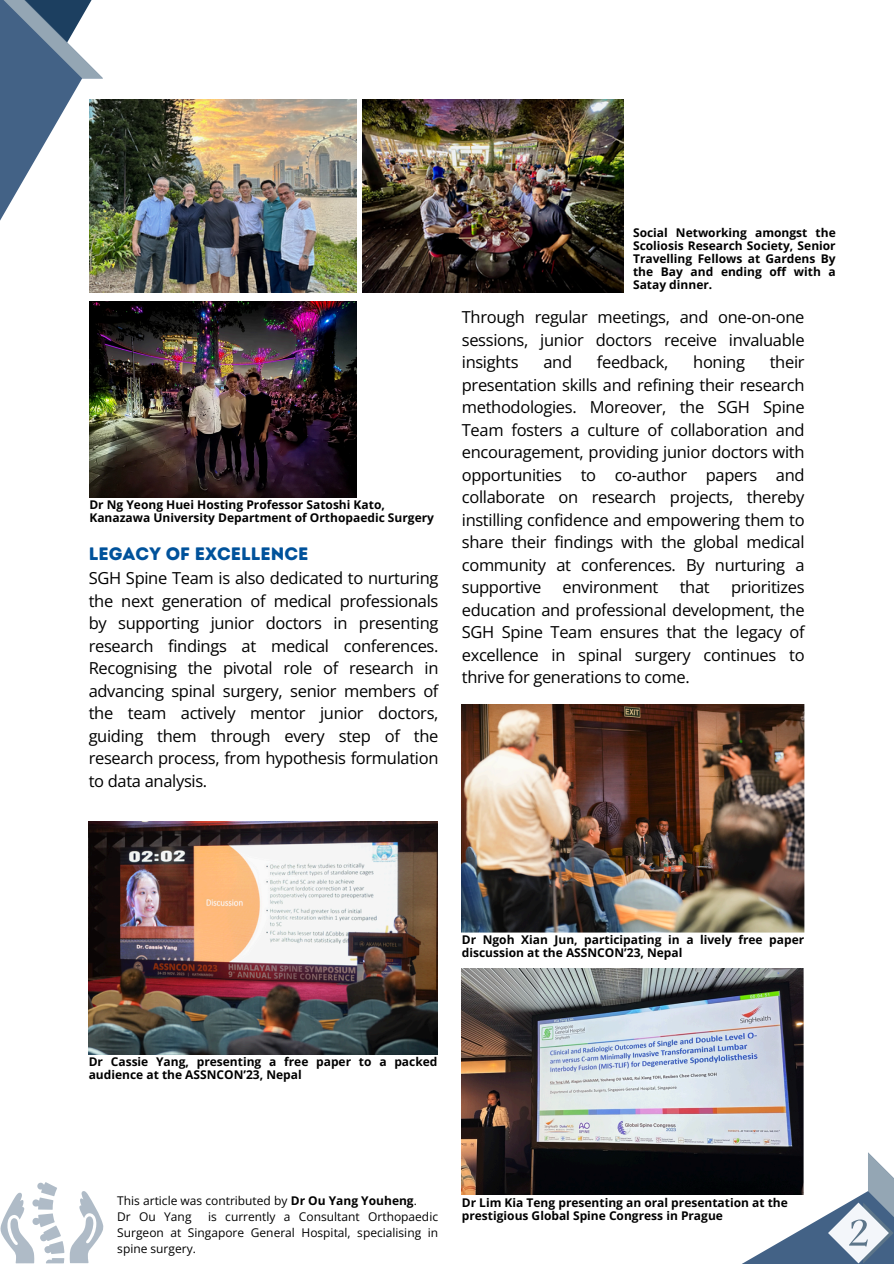
<style>
.page{position:relative;width:894px;height:1264px;background:#fff}
.page>*{position:absolute;margin:0;border:0;box-sizing:border-box;transform-origin:0 0}
.t1{font:18px "Intro Rust Base";color:#00529b}
.t2{font:16.5px/22.5px "Open Sans";letter-spacing:-.02em;color:#000;text-align:justify}
.t3{font:700 12px/13px "Open Sans";color:#000}
.t4{font:12px/16px "Open Sans";color:#000;text-align:justify}
.s1{font-weight:700}
</style>
<div class="page">
<svg style="left:0;top:0;width:104px;height:221px"></svg>
<svg style="left:603px;top:1152px;width:290px;height:111px"></svg>
<img style="left:89px;top:100px;width:267px;height:192px">
<img style="left:362px;top:100px;width:261px;height:192px">
<img style="left:89px;top:301px;width:267px;height:196px">
<img style="left:461px;top:704px;width:342px;height:228px">
<img style="left:89px;top:821px;width:348px;height:233px">
<img style="left:461px;top:968px;width:342px;height:225px">
<svg style="left:0;top:1182px;width:103px;height:80px"></svg>
<p class="t3" style="left:89px;top:498px;width:346px">Dr Ng Yeong Huei Hosting Professor Satoshi Kato,<br>Kanazawa University Department of Orthopaedic Surgery</p>
<h1 class="t1" style="left:89px;top:543px;width:221px">LEGACY OF EXCELLENCE</h1>
<h1 class="t2" style="left:89px;top:566px;width:351px">SGH Spine Team is also dedicated to nurturing the next generation of medical professionals by supporting junior doctors in presenting research findings at medical conferences.<br>Recognising the pivotal role of research in advancing spinal surgery, senior members of the team actively mentor junior doctors, guiding them through every step of the research process, from hypothesis formulation to data analysis.</h1>
<h2 class="t3" style="left:633px;top:226px;width:204px;text-align:justify">Social Networking amongst the Scoliosis Research Society, Senior Travelling Fellows at Gardens By the Bay and ending off with a Satay dinner.</h2>
<p class="t2" style="left:461px;top:305px;width:344px">Through regular meetings, and one-on-one sessions, junior doctors receive invaluable insights</p>
<p class="t2" style="left:543px;top:350px;width:30px">and</p>
<p class="t2" style="left:596px;top:350px;width:73px">feedback,</p>
<p class="t2" style="left:693px;top:350px;width:53px">honing</p>
<p class="t2" style="left:461px;top:350px;width:344px;text-indent:308px">their presentation skills and refining their research methodologies. Moreover, the SGH Spine Team fosters a culture of collaboration and encouragement, providing junior doctors with opportunities to co-author papers and collaborate on research projects, thereby instilling confidence and empowering them to share their findings with the global medical community at conferences. By nurturing a supportive</p>
<p class="t2" style="left:562px;top:575px;width:97px">environment</p>
<p class="t2" style="left:679px;top:575px;width:32px">that</p>
<p class="t2" style="left:461px;top:575px;width:344px;text-indent:269px">prioritizes education and professional development, the SGH Spine Team ensures that the legacy of excellence in spinal surgery continues to thrive for generations to come.</p>
<h2 class="t3" style="left:461px;top:933px;width:344px">Dr Ngoh Xian Jun, participating in a lively free paper discussion at the ASSNCON’23, Nepal</h2>
<p class="t3" style="left:89px;top:1054px;width:350px">Dr Cassie Yang, presenting a free paper to a packed audience at the ASSNCON’23, Nepal</p>
<h1 class="t4" style="left:117px;top:1192px;width:301px">This article was contributed by <span class="s1">Dr Ou Yang Youheng</span>.</h1>
<p class="t4" style="left:117px;top:1208px;width:76px">Dr Ou Yang</p>
<p class="t4" style="left:117px;top:1208px;width:322px;text-indent:91px">is currently a Consultant Orthopaedic Surgeon at Singapore General Hospital, specialising in spine surgery.</p>
<p class="t3" style="left:461px;top:1195px;width:327px">Dr Lim Kia Teng presenting an oral presentation at the prestigious Global Spine Congress in Prague</p>
</div>
